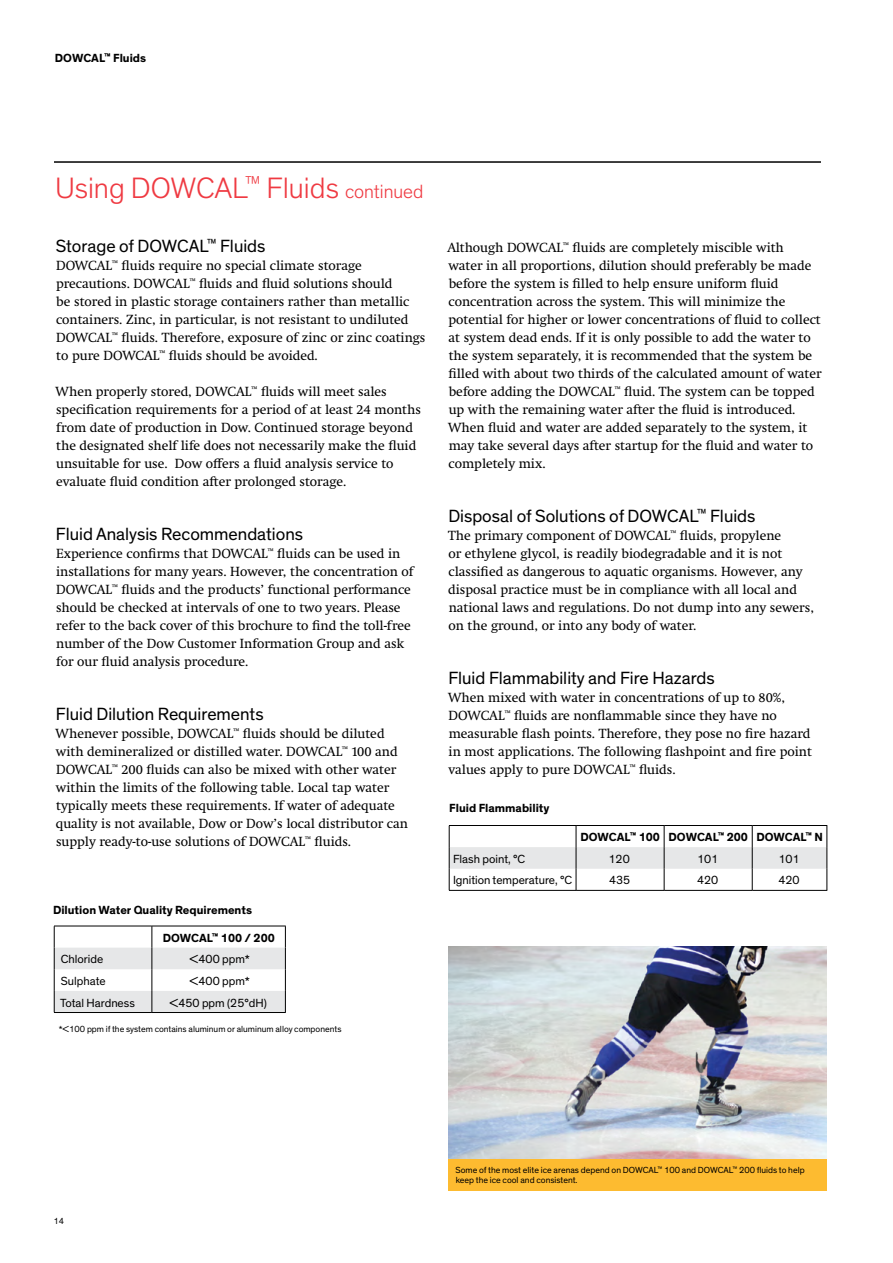
<style>
.page{position:relative;width:893px;height:1263px;background:#fff}
.page>*{position:absolute;margin:0;border:0;box-sizing:border-box;transform-origin:0 0}
.t1{font:300 30px "Dow Corporate";color:#ef3a42}
.t2{font:18px "Dow Corporate";color:#000}
.t3{font:13.5px/18px "Swift Neue LT Pro";color:#000}
.t4{font:12px "Dow Corporate";color:#000}
.t5{font:700 12px "Dow Corporate";color:#000}
.t6{font:9px/10.5px "Dow Corporate";color:#000}
.s1{font-size:19.5px}
</style>
<div class="page">
<hr style="left:54px;top:161px;width:767px;height:2px;background:#000">
<svg style="left:54px;top:926px;width:232px;height:86px"></svg>
<hr style="left:54px;top:1012px;width:98px;height:1px;background:#000">
<hr style="left:152px;top:1012px;width:134px;height:1px;background:#000">
<hr style="left:449px;top:825px;width:127px;height:1px;background:#000">
<hr style="left:576px;top:825px;width:88px;height:1px;background:#000">
<hr style="left:664px;top:825px;width:88px;height:1px;background:#000">
<hr style="left:752px;top:825px;width:75px;height:1px;background:#000">
<svg style="left:449px;top:826px;width:378px;height:64px"></svg>
<hr style="left:449px;top:890px;width:127px;height:1px;background:#000">
<hr style="left:576px;top:890px;width:88px;height:1px;background:#000">
<hr style="left:664px;top:890px;width:88px;height:1px;background:#000">
<hr style="left:752px;top:890px;width:75px;height:1px;background:#000">
<img style="left:448px;top:947px;width:378px;height:212px">
<div style="left:448px;top:1159px;width:378px;height:31px;background:#fdbb30"></div>
<p class="t5" style="left:55px;top:51px;width:93px">DOWCAL<sup>™</sup> Fluids</p>
<h1 class="t1" style="left:55px;top:170px;width:370px">Using DOWCAL<sup>™</sup> Fluids <span class="s1">continued</span></h1>
<h2 class="t2" style="left:56px;top:235px;width:211px">Storage of DOWCAL<sup>™</sup> Fluids</h2>
<p class="t3" style="left:56px;top:256px;width:371px">DOWCAL<sup>™</sup> fluids require no special climate storage precautions. DOWCAL<sup>™</sup> fluids and fluid solutions should<br>be stored in plastic storage containers rather than metallic containers. Zinc, in particular, is not resistant to undiluted DOWCAL<sup>™</sup> fluids. Therefore, exposure of zinc or zinc coatings to pure DOWCAL<sup>™</sup> fluids should be avoided.</p>
<p class="t3" style="left:56px;top:382px;width:367px">When properly stored, DOWCAL<sup>™</sup> fluids will meet sales specification requirements for a period of at least 24 months from date of production in Dow. Continued storage beyond the designated shelf life does not necessarily make the fluid unsuitable for use. Dow offers a fluid analysis service to evaluate fluid condition after prolonged storage.</p>
<h2 class="t2" style="left:56px;top:523px;width:249px">Fluid Analysis Recommendations</h2>
<p class="t3" style="left:56px;top:544px;width:359px">Experience confirms that DOWCAL<sup>™</sup> fluids can be used in installations for many years. However, the concentration of DOWCAL<sup>™</sup> fluids and the products’ functional performance should be checked at intervals of one to two years. Please refer to the back cover of this brochure to find the toll-free number of the Dow Customer Information Group and ask for our fluid analysis procedure.</p>
<h2 class="t2" style="left:56px;top:703px;width:209px">Fluid Dilution Requirements</h2>
<p class="t3" style="left:56px;top:724px;width:354px">Whenever possible, DOWCAL<sup>™</sup> fluids should be diluted with demineralized or distilled water. DOWCAL<sup>™</sup> 100 and DOWCAL<sup>™</sup> 200 fluids can also be mixed with other water within the limits of the following table. Local tap water typically meets these requirements. If water of adequate quality is not available, Dow or Dow’s local distributor can supply ready-to-use solutions of DOWCAL<sup>™</sup> fluids.</p>
<p class="t5" style="left:53px;top:902px;width:200px">Dilution Water Quality Requirements</p>
<p class="t5" style="left:163px;top:930px;width:114px">DOWCAL<sup>™</sup> 100 / 200</p>
<p class="t4" style="left:61px;top:952px;width:44px">Chloride</p>
<p class="t4" style="left:189px;top:952px;width:62px">&lt;400 ppm*</p>
<p class="t4" style="left:61px;top:974px;width:46px">Sulphate</p>
<p class="t4" style="left:189px;top:974px;width:62px">&lt;400 ppm*</p>
<p class="t4" style="left:60px;top:995px;width:76px">Total Hardness</p>
<p class="t4" style="left:169px;top:995px;width:99px">&lt;450 ppm (25°dH)</p>
<p class="t6" style="left:59px;top:1024px;width:284px">*&lt;100 ppm if the system contains aluminum or aluminum alloy components</p>
<p class="t3" style="left:447px;top:238px;width:376px">Although DOWCAL<sup>™</sup> fluids are completely miscible with<br>water in all proportions, dilution should preferably be made before the system is filled to help ensure uniform fluid concentration across the system. This will minimize the potential for higher or lower concentrations of fluid to collect at system dead ends. If it is only possible to add the water to the system separately, it is recommended that the system be filled with about two thirds of the calculated amount of water before adding the DOWCAL<sup>™</sup> fluid. The system can be topped up with the remaining water after the fluid is introduced.<br>When fluid and water are added separately to the system, it may take several days after startup for the fluid and water to completely mix.</p>
<h2 class="t2" style="left:448px;top:505px;width:309px">Disposal of Solutions of DOWCAL<sup>™</sup> Fluids</h2>
<p class="t3" style="left:448px;top:526px;width:367px">The primary component of DOWCAL<sup>™</sup> fluids, propylene<br>or ethylene glycol, is readily biodegradable and it is not classified as dangerous to aquatic organisms. However, any disposal practice must be in compliance with all local and national laws and regulations. Do not dump into any sewers, on the ground, or into any body of water.</p>
<h2 class="t2" style="left:448px;top:667px;width:268px">Fluid Flammability and Fire Hazards</h2>
<p class="t3" style="left:448px;top:688px;width:365px">When mixed with water in concentrations of up to 80%, DOWCAL<sup>™</sup> fluids are nonflammable since they have no measurable flash points. Therefore, they pose no fire hazard in most applications. The following flashpoint and fire point values apply to pure DOWCAL<sup>™</sup> fluids.</p>
<p class="t5" style="left:449px;top:801px;width:102px">Fluid Flammability</p>
<p class="t5" style="left:580px;top:830px;width:244px">DOWCAL<sup>™</sup> 100 DOWCAL<sup>™</sup> 200 DOWCAL<sup>™</sup> N</p>
<p class="t4" style="left:453px;top:852px;width:74px">Flash point, °C</p>
<p class="t4" style="left:608px;top:852px;width:23px">120</p>
<p class="t4" style="left:697px;top:852px;width:23px">101</p>
<p class="t4" style="left:778px;top:852px;width:23px">101</p>
<p class="t4" style="left:453px;top:873px;width:121px">Ignition temperature, °C</p>
<p class="t4" style="left:609px;top:873px;width:23px">435</p>
<p class="t4" style="left:697px;top:873px;width:23px">420</p>
<p class="t4" style="left:778px;top:873px;width:23px">420</p>
<p class="t6" style="left:54px;top:1216px;width:12px">14</p>
<p class="t6" style="left:455px;top:1164px;width:351px">Some of the most elite ice arenas depend on DOWCAL<sup>™</sup> 100 and DOWCAL<sup>™</sup> 200 fluids to help keep the ice cool and consistent.</p>
</div>
